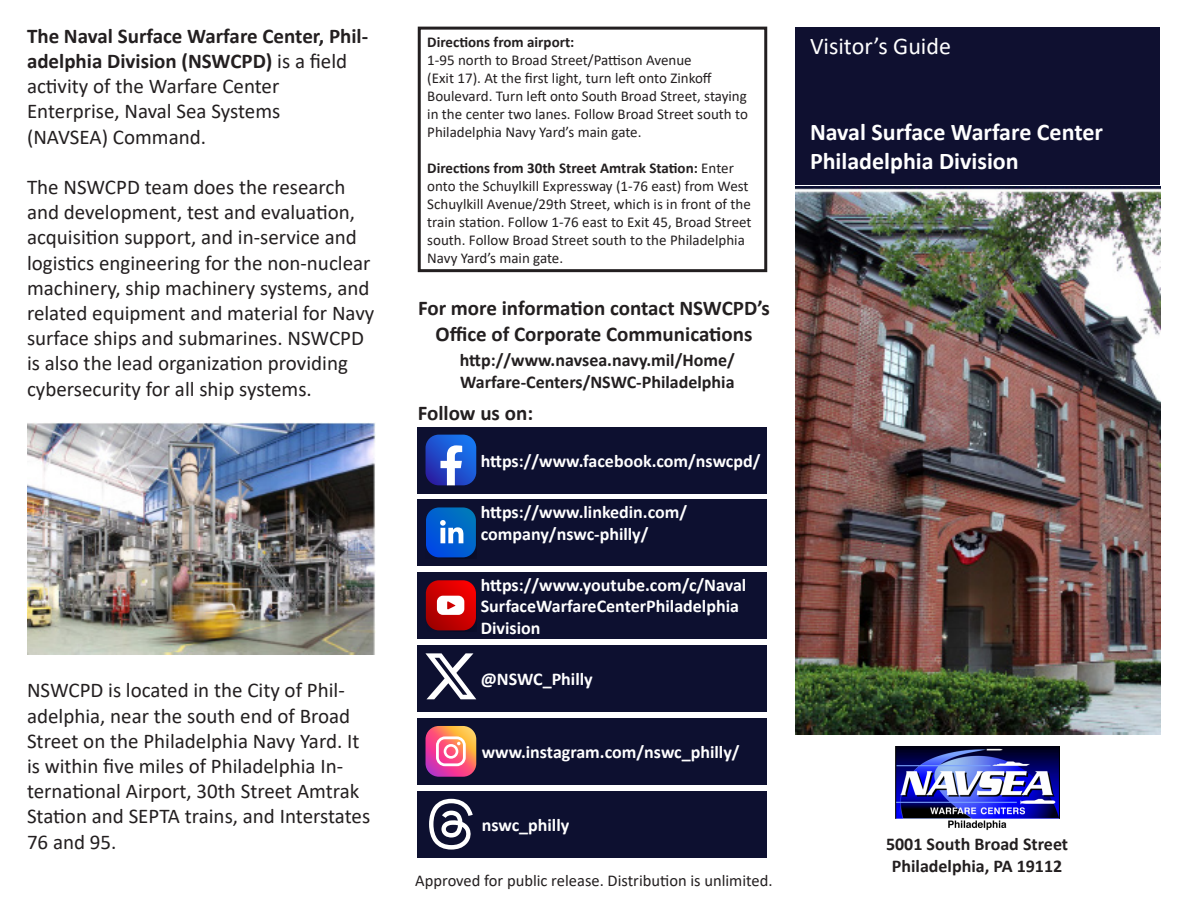
<style>
.page{position:relative;width:1188px;height:918px;background:#fff}
.page>*{position:absolute;margin:0;border:0;box-sizing:border-box;transform-origin:0 0}
.t1{font:700 24px/28.8px "Calibri";color:#fff}
.t2{font:24px "Calibri";color:#fff}
.t3{font:21px/25.2px "Calibri";color:#231f20}
.t4{font:700 21px/25.2px "Calibri";color:#231f20}
.t5{font:700 18px/21.6px "Calibri";color:#fff}
.t6{font:700 18px/21.6px "Calibri";color:#231f20;text-align:center}
.t7{font:16.5px "Calibri";color:#231f20}
.t8{font:15px/18px "Calibri";color:#231f20}
.s1{font-weight:400}
.s2{font-weight:700}
</style>
<div class="page">
<img style="left:27px;top:423px;width:348px;height:232px">
<div style="left:418px;top:27px;width:349px;height:245px;border:3px solid #231f20"></div>
<div style="left:418px;top:427px;width:349px;height:66px;background:#0d1030"></div>
<svg style="left:426px;top:435px;width:50px;height:50px;background:#456ccf"></svg>
<div style="left:418px;top:500px;width:349px;height:66px;background:#0d1030"></div>
<svg style="left:426px;top:507px;width:50px;height:51px;background:#1b6ac7"></svg>
<div style="left:418px;top:573px;width:349px;height:66px;background:#0d1030"></div>
<svg style="left:426px;top:580px;width:50px;height:51px;background:#c72e31"></svg>
<div style="left:418px;top:645px;width:349px;height:67px;background:#0d1030"></div>
<svg style="left:426px;top:653px;width:50px;height:46px"></svg>
<div style="left:796px;top:27px;width:364px;height:158px;background:#0f1030"></div>
<img style="left:795px;top:186px;width:365px;height:549px">
<img style="left:895px;top:746px;width:164px;height:84px">
<div style="left:418px;top:718px;width:349px;height:66px;background:#0d1030"></div>
<svg style="left:426px;top:726px;width:50px;height:51px;background:#e87886"></svg>
<div style="left:418px;top:791px;width:349px;height:66px;background:#0d1030"></div>
<svg style="left:429px;top:799px;width:44px;height:51px"></svg>
<p class="t4" style="left:27px;top:23px;width:343px">The Naval Surface Warfare Center, Phil&shy;adelphia Division (NSWCPD) <span class="s1">is a field activity of the Warfare Center</span></p>
<p class="t3" style="left:27px;top:98px;width:255px">Enterprise, Naval Sea Systems</p>
<p class="t3" style="left:27px;top:123px;width:181px">(NAVSEA) Command.</p>
<p class="t3" style="left:27px;top:174px;width:349px">The NSWCPD team does the research and development, test and evaluation, acquisition support, and in-service and logistics engineering for the non-nuclear machinery, ship machinery systems, and related equipment and material for Navy surface ships and submarines. NSWCPD is also the lead organization providing cybersecurity for all ship systems.</p>
<p class="t3" style="left:27px;top:677px;width:345px">NSWCPD is located in the City of Phil&shy;adelphia, near the south end of Broad Street on the Philadelphia Navy Yard. It is within five miles of Philadelphia In&shy;ternational Airport, 30th Street Amtrak Station and SEPTA trains, and Interstates 76 and 95.</p>
<p class="t8" style="left:427px;top:33px;width:322px"><span class="s2">Directions from airport:<br></span>1-95 north to Broad Street/Pattison Avenue<br>(Exit 17). At the first light, turn left onto Zinkoff Boulevard. Turn left onto South Broad Street, staying in the center two lanes. Follow Broad Street south to Philadelphia Navy Yard’s main gate.</p>
<p class="t8" style="left:427px;top:159px;width:326px"><span class="s2">Directions from 30th Street Amtrak Station:</span> Enter onto the Schuylkill Expressway (1-76 east) from West Schuylkill Avenue/29th Street, which is in front of the train station. Follow 1-76 east to Exit 45, Broad Street south. Follow Broad Street south to the Philadelphia Navy Yard’s main gate.</p>
<p class="t4" style="left:418px;top:296px;width:353px;text-align:center">For more information contact NSWCPD’s<br>Office of Corporate Communications</p>
<p class="t6" style="left:460px;top:349px;width:277px">http://www.navsea.navy.mil/Home/</p>
<p class="t6" style="left:460px;top:371px;width:276px">Warfare-Centers/NSWC-Philadelphia</p>
<p class="t4" style="left:418px;top:400px;width:117px">Follow us on:</p>
<p class="t5" style="left:481px;top:450px;width:281px">https://www.facebook.com/nswcpd/</p>
<p class="t5" style="left:481px;top:501px;width:208px">https://www.linkedin.com/</p>
<p class="t5" style="left:481px;top:523px;width:169px">company/nswc-philly/</p>
<p class="t5" style="left:481px;top:574px;width:267px">https://www.youtube.com/c/Naval<br>SurfaceWarfareCenterPhiladelphia<br>Division</p>
<p class="t5" style="left:481px;top:668px;width:114px">@NSWC_Philly</p>
<p class="t5" style="left:482px;top:741px;width:259px">www.instagram.com/nswc_philly/</p>
<p class="t5" style="left:482px;top:814px;width:89px">nswc_philly</p>
<p class="t7" style="left:415px;top:869px;width:359px">Approved for public release. Distribution is unlimited.</p>
<p class="t2" style="left:810px;top:29px;width:143px">Visitor’s Guide</p>
<p class="t1" style="left:810px;top:117px;width:294px">Naval Surface Warfare Center<br>Philadelphia Division</p>
<p class="t6" style="left:886px;top:833px;width:184px">5001 South Broad Street<br>Philadelphia, PA 19112</p>
</div>
